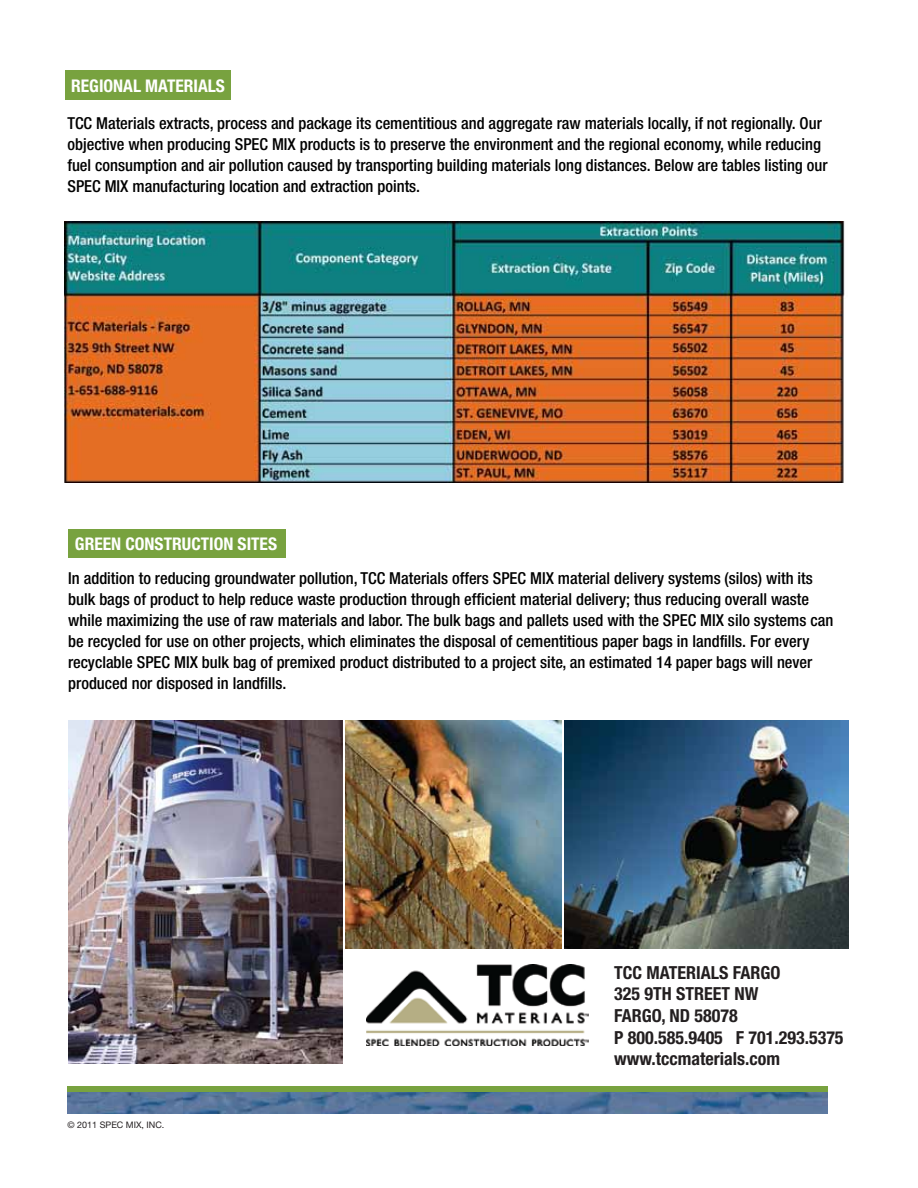
<style>
.page{position:relative;width:918px;height:1188px;background:#fff}
.page>*{position:absolute;margin:0;border:0;box-sizing:border-box;transform-origin:0 0}
.t1{font:700 condensed 18px/21.6px "Helvetica Neue";color:#231f20}
.t2{font:700 condensed 17.55px "Helvetica Neue";color:#fff}
.t3{font:500 condensed 16.5px/21px "Helvetica Neue";color:#010101}
.t4{font:9px "Helvetica Neue";color:#231f20}
</style>
<div class="page">
<div style="left:65px;top:70px;width:166px;height:29px;background:#78a23f"></div>
<div style="left:69px;top:530px;width:217px;height:28px;background:#78a23f"></div>
<img style="left:68px;top:721px;width:274px;height:343px">
<img style="left:346px;top:721px;width:216px;height:227px">
<img style="left:565px;top:721px;width:283px;height:227px">
<div style="left:67px;top:1086px;width:760px;height:7px;background:#78a23f"></div>
<img style="left:366px;top:964px;width:223px;height:81px">
<img style="left:64px;top:222px;width:781px;height:261px">
<img style="left:67px;top:1092px;width:761px;height:21px">
<p class="t2" style="left:71px;top:75px;width:155px">REGIONAL MATERIALS</p>
<p class="t3" style="left:67px;top:112px;width:762px">TCC Materials extracts, process and package its cementitious and aggregate raw materials locally, if not regionally. Our objective when producing SPEC MIX products is to preserve the environment and the regional economy, while reducing fuel consumption and air pollution caused by transporting building materials long distances. Below are tables listing our SPEC MIX manufacturing location and extraction points.</p>
<p class="t2" style="left:75px;top:533px;width:204px">GREEN CONSTRUCTION SITES</p>
<p class="t3" style="left:68px;top:567px;width:767px">In addition to reducing groundwater pollution, TCC Materials offers SPEC MIX material delivery systems (silos) with its bulk bags of product to help reduce waste production through efficient material delivery; thus reducing overall waste while maximizing the use of raw materials and labor. The bulk bags and pallets used with the SPEC MIX silo systems can be recycled for use on other projects, which eliminates the disposal of cementitious paper bags in landfills. For every recyclable SPEC MIX bulk bag of premixed product distributed to a project site, an estimated 14 paper bags will never produced nor disposed in landfills.</p>
<p class="t4" style="left:68px;top:1120px;width:98px">© 2011 SPEC MIX, INC.</p>
<p class="t1" style="left:614px;top:961px;width:231px">TCC MATERIALS FARGO<br>325 9TH STREET NW<br>FARGO, ND 58078<br>P 800.585.9405 F 701.293.5375 www.tccmaterials.com</p>
</div>
